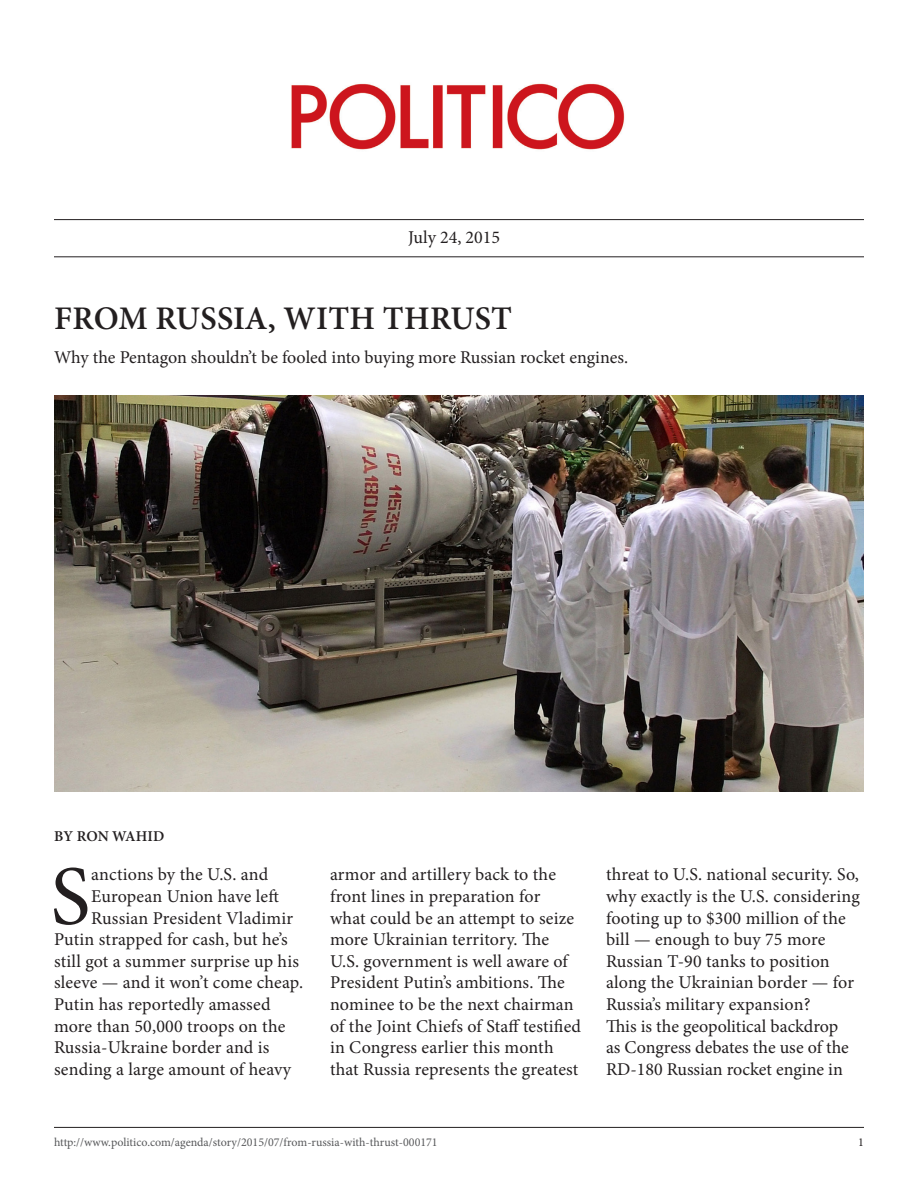
<style>
.page{position:relative;width:918px;height:1188px;background:#fff}
.page>*{position:absolute;margin:0;border:0;box-sizing:border-box;transform-origin:0 0}
.t1{font:84.45px "Minion Pro";color:#231f20}
.t2{font:600 33px "Minion Pro";letter-spacing:.01em;color:#231f20}
.t3{font:18px/21.6px "Minion Pro";letter-spacing:.005em;color:#231f20}
.t4{font:600 15px "Minion Pro";letter-spacing:.01em;color:#231f20}
.t5{font:12px "Minion Pro";color:#57585a}
.t6{font:12px "Minion Pro";color:#231f20}
</style>
<div class="page">
<hr style="left:54px;top:1127px;width:810px;height:1px;background:#231f20">
<hr style="left:54px;top:219px;width:810px;height:1px;background:#231f20">
<hr style="left:54px;top:256px;width:810px;height:1px;background:#231f20">
<img style="left:291px;top:83px;width:334px;height:67px">
<img style="left:54px;top:396px;width:810px;height:396px">
<p class="t3" style="left:408px;top:226px;width:93px">July 24, 2015</p>
<p class="t2" style="left:54px;top:295px;width:459px">FROM RUSSIA, WITH THRUST</p>
<p class="t3" style="left:54px;top:347px;width:576px">Why the Pentagon shouldn’t be fooled into buying more Russian rocket engines.</p>
<p class="t4" style="left:54px;top:826px;width:112px">BY RON WAHID</p>
<p class="t1" style="left:50px;top:840px;width:42px">S</p>
<p class="t3" style="left:91px;top:864px;width:178px">anctions by the U.S. and</p>
<p class="t3" style="left:91px;top:886px;width:189px">European Union have left</p>
<p class="t3" style="left:91px;top:907px;width:203px">Russian President Vladimir</p>
<p class="t3" style="left:54px;top:929px;width:235px">Putin strapped for cash, but he’s</p>
<p class="t3" style="left:54px;top:950px;width:246px">still got a summer surprise up his</p>
<p class="t3" style="left:54px;top:972px;width:251px">sleeve — and it won’t come cheap.</p>
<p class="t3" style="left:54px;top:994px;width:218px">Putin has reportedly amassed</p>
<p class="t3" style="left:54px;top:1015px;width:233px">more than 50,000 troops on the</p>
<p class="t3" style="left:54px;top:1037px;width:217px">Russia-Ukraine border and is</p>
<p class="t3" style="left:54px;top:1058px;width:239px">sending a large amount of heavy</p>
<p class="t3" style="left:330px;top:864px;width:253px">armor and artillery back to the front lines in preparation for<br>what could be an attempt to seize more Ukrainian territory. The<br>U.S. government is well aware of<br>President Putin’s ambitions. The nominee to be the next chairman of the Joint Chiefs of Staff testified in Congress earlier this month that Russia represents the greatest</p>
<p class="t3" style="left:606px;top:864px;width:255px">threat to U.S. national security. So, why exactly is the U.S. considering footing up to $300 million of the bill — enough to buy 75 more<br>Russian T-90 tanks to position along the Ukrainian border — for<br>Russia’s military expansion?</p>
<p class="t3" style="left:606px;top:1015px;width:244px">This is the geopolitical backdrop as Congress debates the use of the<br>RD-180 Russian rocket engine in</p>
<p class="t5" style="left:54px;top:1134px;width:385px">http://www.politico.com/agenda/story/2015/07/from-russia-with-thrust-000171</p>
<p class="t6" style="left:858px;top:1134px;width:7px">1</p>
</div>
